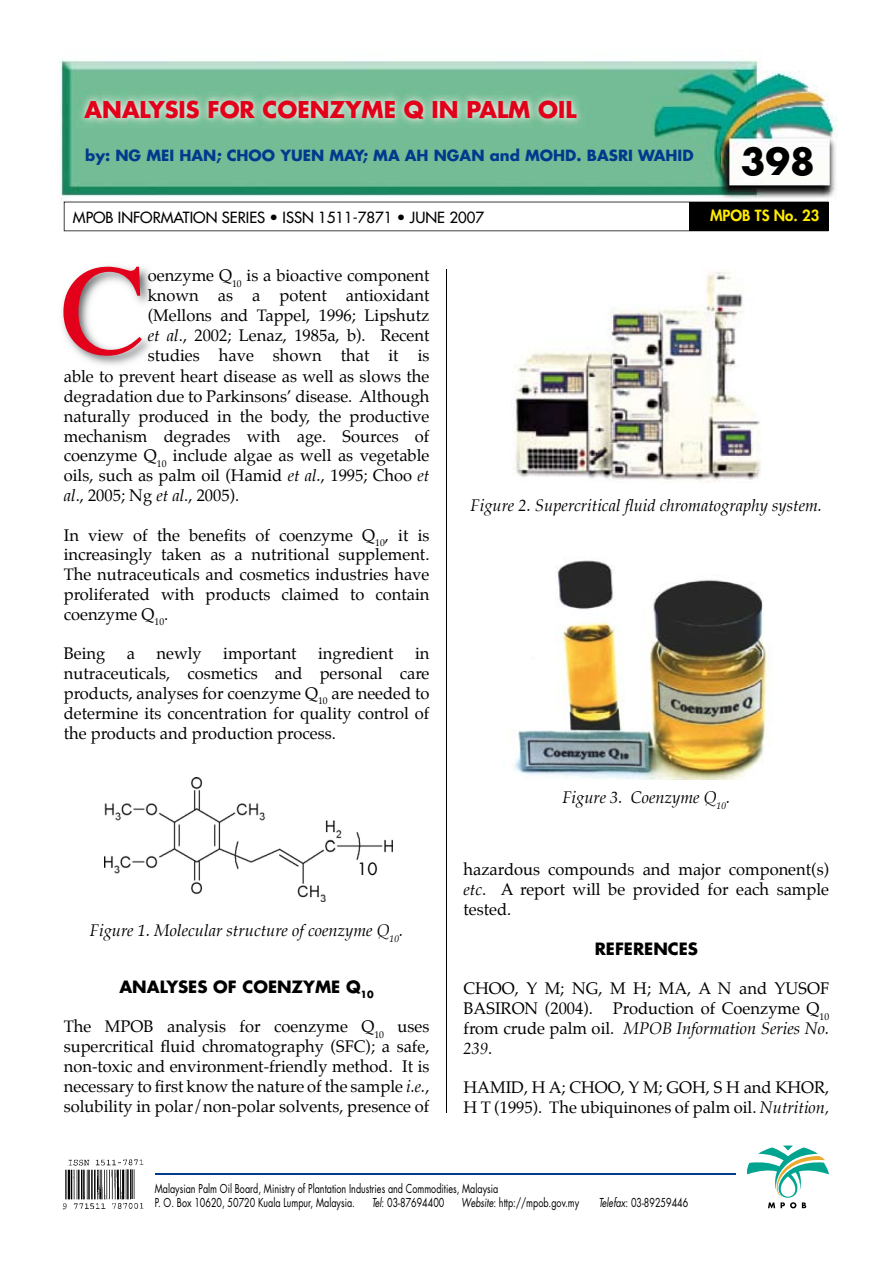
<style>
.page{position:relative;width:893px;height:1263px;background:#fff}
.page>*{position:absolute;margin:0;border:0;box-sizing:border-box;transform-origin:0 0}
.t1{font:129px "Times";color:#e2001a}
.t2{font:700 36px "Futura";color:#000}
.t3{font:700 22.5px "Futura";color:#e2001a}
.t4{font:16.5px/19.8px "Palatino";color:#000;text-align:justify}
.t5{font:italic 16.5px "Palatino";color:#000}
.t6{font:700 16.5px "Futura";color:#000}
.t7{font:16.5px "Futura";color:#000}
.t8{font:700 15px "Futura";color:#003a8d}
.t9{font:15px "Futura";color:#000}
.t10{font:800 15px "Futura";color:#ffec00}
.t11{font:12px/14.4px "Futura";color:#000;scale:.75 1}
.s1{font-style:italic}
</style>
<div class="page">
<img style="left:59px;top:59px;width:778px;height:146px">
<svg style="left:64px;top:202px;width:625px;height:29px"></svg>
<div style="left:689px;top:202px;width:140px;height:29px;background:#000"></div>
<img style="left:77px;top:91px;width:508px;height:36px">
<img style="left:62px;top:266px;width:89px;height:99px">
<img style="left:62px;top:1159px;width:82px;height:50px">
<svg style="left:747px;top:1145px;width:82px;height:63px"></svg>
<hr style="left:155px;top:1174px;width:580px;height:1px;background:#003a8d">
<hr style="left:446px;top:269px;width:1px;height:844px;background:#000">
<img style="left:104px;top:777px;width:289px;height:124px">
<img style="left:513px;top:269px;width:248px;height:213px">
<img style="left:514px;top:560px;width:254px;height:220px">
<div style="left:348px;top:862px;width:39px;height:34px;background:#fff"></div>
<h3 class="t3" style="left:85px;top:94px;width:493px">ANALYSIS FOR COENZYME Q IN PALM OIL</h3>
<p class="t8" style="left:85px;top:145px;width:610px">by: NG MEI HAN; CHOO YUEN MAY; MA AH NGAN and MOHD. BASRI WAHID</p>
<h2 class="t2" style="left:741px;top:137px;width:76px">398</h2>
<p class="t9" style="left:73px;top:208px;width:413px">MPOB INFORMATION SERIES • ISSN 1511-7871 • JUNE 2007</p>
<p class="t10" style="left:710px;top:206px;width:111px">MPOB TS No. 23</p>
<h1 class="t1" style="left:60px;top:190px;width:88px">C</h1>
<p class="t4" style="left:148px;top:267px;width:283px">oenzyme Q<sub>10</sub> is a bioactive component known as a potent antioxidant (Mellons and Tappel, 1996; Lipshutz <span class="s1">et al</span>., 2002; Lenaz, 1985a, b). Recent studies have shown that it is</p>
<p class="t4" style="left:64px;top:368px;width:367px">able to prevent heart disease as well as slows the degradation due to Parkinsons’ disease. Although naturally produced in the body, the productive mechanism degrades with age. Sources of coenzyme Q<sub>10</sub> include algae as well as vegetable oils, such as palm oil (Hamid <span class="s1">et al.</span>, 1995; Choo <span class="s1">et al</span>., 2005; Ng <span class="s1">et al</span>., 2005).</p>
<p class="t4" style="left:64px;top:526px;width:367px">In view of the benefits of coenzyme Q<sub>10</sub>, it is increasingly taken as a nutritional supplement.<br>The nutraceuticals and cosmetics industries have proliferated with products claimed to contain coenzyme Q<sub>10</sub>.</p>
<p class="t4" style="left:64px;top:645px;width:43px">Being</p>
<p class="t4" style="left:127px;top:645px;width:10px">a</p>
<p class="t4" style="left:157px;top:645px;width:47px">newly</p>
<p class="t4" style="left:223px;top:645px;width:75px">important</p>
<p class="t4" style="left:318px;top:645px;width:77px">ingredient</p>
<p class="t4" style="left:64px;top:645px;width:367px;text-indent:351px">in nutraceuticals, cosmetics and personal care products, analyses for coenzyme Q<sub>10</sub> are needed to determine its concentration for quality control of the products and production process.</p>
<p class="t7" style="left:357px;top:858px;width:22px">10</p>
<p class="t5" style="left:90px;top:921px;width:315px">Figure 1. Molecular structure of coenzyme Q<sub>10</sub>.</p>
<p class="t6" style="left:119px;top:975px;width:256px">ANALYSES OF COENZYME Q<sub>10</sub></p>
<p class="t4" style="left:64px;top:1018px;width:367px">The MPOB analysis for coenzyme Q<sub>10</sub> uses supercritical fluid chromatography (SFC); a safe, non-toxic and environment-friendly method. It is necessary to first know the nature of the sample <span class="s1">i.e.</span>, solubility in polar/non-polar solvents, presence of</p>
<p class="t5" style="left:471px;top:496px;width:353px">Figure 2. Supercritical fluid chromatography system.</p>
<p class="t5" style="left:562px;top:787px;width:169px">Figure 3. Coenzyme Q<sub>10</sub>.</p>
<p class="t4" style="left:463px;top:861px;width:367px">hazardous compounds and major component(s) <span class="s1">etc</span>. A report will be provided for each sample tested.</p>
<p class="t6" style="left:595px;top:937px;width:105px">REFERENCES</p>
<p class="t4" style="left:463px;top:980px;width:367px">CHOO, Y M; NG, M H; MA, A N and YUSOF BASIRON (2004). Production of Coenzyme Q<sub>10 </sub>from crude palm oil. <span class="s1">MPOB Information Series No.<br>239</span>.</p>
<p class="t4" style="left:463px;top:1079px;width:367px">HAMID, H A; CHOO, Y M; GOH, S H and KHOR,<br>H T (1995). The ubiquinones of palm oil. <span class="s1">Nutrition,</span></p>
<p class="t11" style="left:155px;top:1181px;width:459px">Malaysian Palm Oil Board, Ministry of Plantation Industries and Commodities, Malaysia<br>P. O. Box 10620, 50720 Kuala Lumpur, Malaysia.</p>
<p class="t11" style="left:372px;top:1195px;width:99px"><span class="s1">Tel</span>: 03-87694400</p>
<p class="t11" style="left:461px;top:1195px;width:159px"><span class="s1">Website</span>: http://mpob.gov.my</p>
<p class="t11" style="left:599px;top:1195px;width:121px"><span class="s1">Telefax</span>: 03-89259446</p>
</div>
